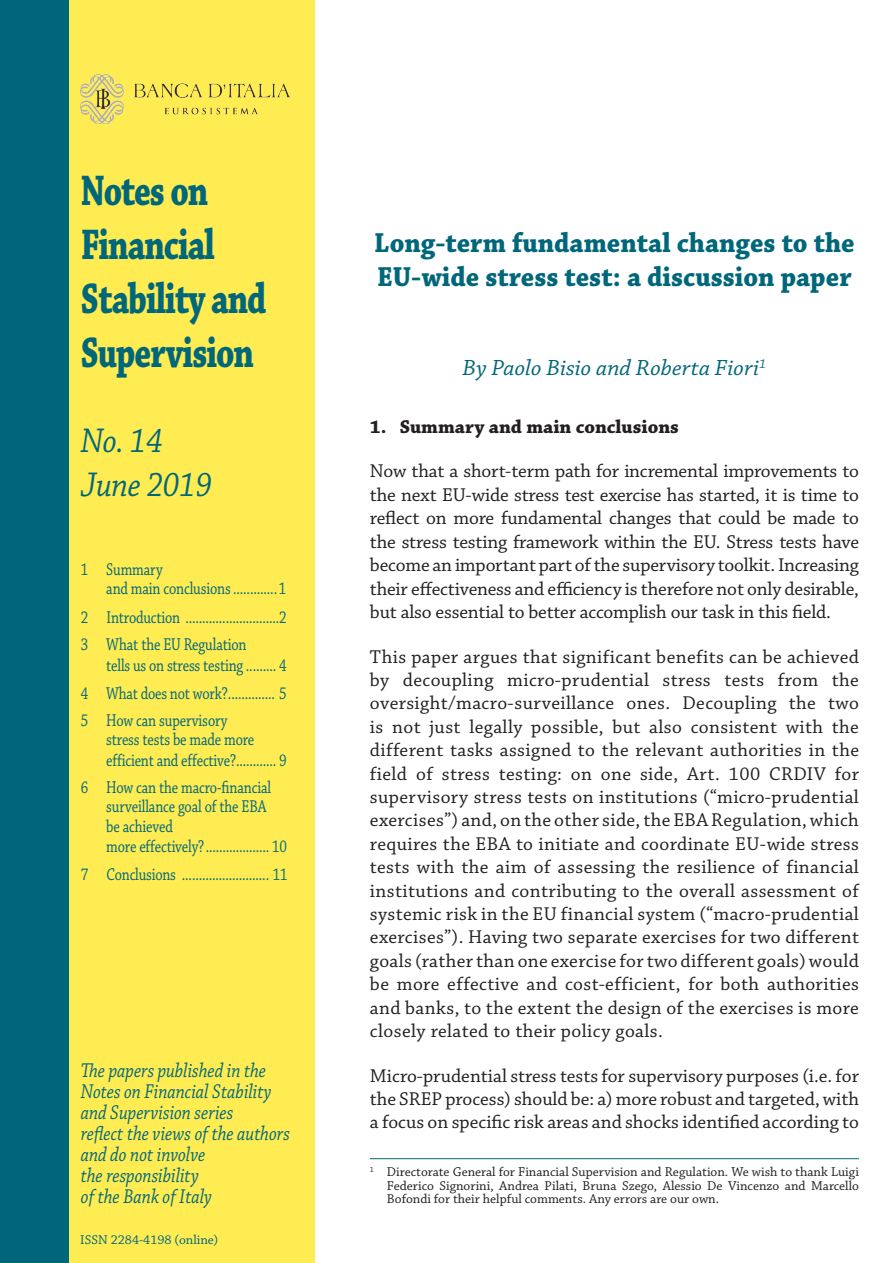
<style>
.page{position:relative;width:893px;height:1263px;background:#fff}
.page>*{position:absolute;margin:0;border:0;box-sizing:border-box;transform-origin:0 0}
.t1{font:700 45px/54px "Chaparral Pro";letter-spacing:-.03em;color:#00677a;scale:.75 1}
.t2{font:italic 36px/43.2px "Chaparral Pro";letter-spacing:-.01em;color:#00677a;scale:.9 1}
.t3{font:700 28.8px/34.7px "Chaparral Pro";color:#00677a;scale:.94 1}
.t4{font:italic 23.1px "Chaparral Pro";color:#00677a;scale:1.04 1}
.t5{font:italic 21px/21px "Chaparral Pro";color:#00677a;scale:.85 1}
.t6{font:19.5px/23.4px "Chaparral Pro";color:#231f20;text-align:justify}
.t7{font:700 19.5px "Chaparral Pro";color:#231f20}
.t8{font:18px/19.8px "Chaparral Pro";letter-spacing:-.01em;color:#00677a;scale:.8 1}
.t9{font:13.5px/13.5px "Chaparral Pro";color:#231f20;text-align:justify}
.t10{font:13.5px "Chaparral Pro";color:#00677a}
</style>
<div class="page">
<hr style="left:370px;top:1158px;width:489px;height:1px;background:#00677a">
<div style="left:68px;top:0;width:247px;height:1263px;background:#ffeb52"></div>
<img style="left:80px;top:74px;width:210px;height:49px">
<div style="left:0;top:0;width:68px;height:1263px;background:#00677a"></div>
<h1 class="t1" style="left:81px;top:165px;width:249px">Notes on<br>Financial<br>Stability and<br>Supervision</h1>
<h2 class="t2" style="left:81px;top:421px;width:147px">No. 14<br>June 2019</h2>
<p class="t8" style="left:106px;top:560px;width:227px;text-indent:-26px">1 Summary<br>and main conclusions .............1</p>
<p class="t8" style="left:81px;top:605px;width:259px;line-height:27px">2 Introduction ............................2<br>3 What the EU Regulation</p>
<p class="t8" style="left:81px;top:652px;width:259px;line-height:27.5px;text-align:justify;text-indent:26px">tells us on stress testing ......... 4<br>4 What does not work? .............. 5<br>5 How can supervisory</p>
<p class="t8" style="left:106px;top:730px;width:227px;line-height:20.5px">stress tests be made more efficient and effective? ............ 9</p>
<p class="t8" style="left:106px;top:778px;width:227px;text-indent:-26px">6 How can the macro-financial surveillance goal of the EBA<br>be achieved<br>more effectively?................... 10</p>
<p class="t8" style="left:81px;top:865px;width:260px">7 Conclusions .......................... 11</p>
<p class="t5" style="left:81px;top:1061px;width:248px">The papers published in the<br>Notes on Financial Stability and Supervision series<br>reflect the views of the authors and do not involve<br>the responsibility<br>of the Bank of Italy</p>
<p class="t10" style="left:80px;top:1232px;width:140px">ISSN 2284-4198 (online)</p>
<h3 class="t3" style="left:374px;top:226px;width:513px">Long-term fundamental changes to the<br>EU-wide stress test: a discussion paper</h3>
<p class="t4" style="left:463px;top:355px;width:293px">By Paolo Bisio and Roberta Fiori<sup>1</sup></p>
<p class="t7" style="left:370px;top:415px;width:310px">1. Summary and main conclusions</p>
<p class="t6" style="left:370px;top:460px;width:491px">Now that a short-term path for incremental improvements to the next EU-wide stress test exercise has started, it is time to reflect on more fundamental changes that could be made to the stress testing framework within the EU. Stress tests have become an important part of the supervisory toolkit. Increasing their effectiveness and efficiency is therefore not only desirable, but also essential to better accomplish our task in this field.</p>
<p class="t6" style="left:370px;top:645px;width:491px">This paper argues that significant benefits can be achieved by decoupling micro-prudential stress tests from the oversight/macro-surveillance ones. Decoupling the two is not just legally possible, but also consistent with the different tasks assigned to the relevant authorities in the field of stress testing: on one side, Art. 100 CRDIV for supervisory stress tests on institutions (“micro-prudential exercises”) and, on the other side, the EBA Regulation, which requires the EBA to initiate and coordinate EU-wide stress tests with the aim of assessing the resilience of financial institutions and contributing to the overall assessment of systemic risk in the EU financial system (“macro-prudential exercises”). Having two separate exercises for two different goals (rather than one exercise for two different goals) would be more effective and cost-efficient, for both authorities and banks, to the extent the design of the exercises is more closely related to their policy goals.</p>
<p class="t6" style="left:370px;top:1064px;width:491px">Micro-prudential stress tests for supervisory purposes (i.e. for the SREP process) should be: a) more robust and targeted, with a focus on specific risk areas and shocks identified according to</p>
<p class="t9" style="left:387px;top:1166px;width:473px;text-indent:-17px"><sup>1</sup> Directorate General for Financial Supervision and Regulation. We wish to thank Luigi Federico Signorini, Andrea Pilati, Bruna Szego, Alessio De Vincenzo and Marcello Bofondi for their helpful comments. Any errors are our own.</p>
</div>
